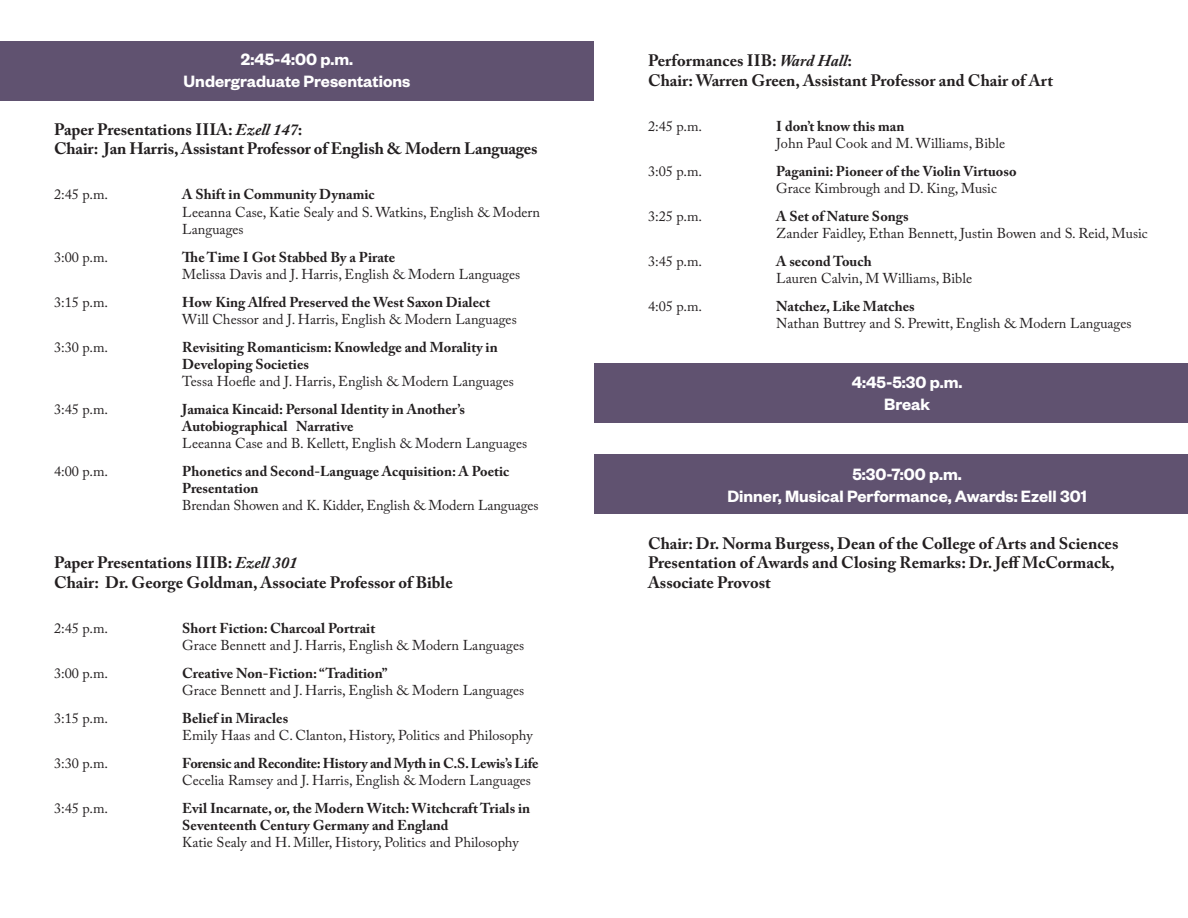
<style>
.page{position:relative;width:1188px;height:918px;background:#fff}
.page>*{position:absolute;margin:0;border:0;box-sizing:border-box;transform-origin:0 0}
.t1{font:600 18px/21.6px "Founders Grotesk";color:#fff;text-align:center}
.t2{font:700 16.5px/19.8px "Adobe Caslon Pro";color:#231f20}
.t3{font:14.25px/17.1px "Adobe Caslon Pro";color:#231f20}
.t4{font:700 14.25px/17.1px "Adobe Caslon Pro";color:#231f20}
.t5{font:700 14.25px/17.1px "Adobe Caslon Pro";letter-spacing:-.02em;color:#231f20}
.s1{font-style:italic}
.s2{font-weight:700}
.s3{font-weight:400}
</style>
<div class="page">
<div style="left:594px;top:363px;width:594px;height:60px;background:#605270"></div>
<div style="left:594px;top:455px;width:594px;height:59px;background:#605270"></div>
<div style="left:0;top:42px;width:594px;height:59px;background:#605270"></div>
<p class="t1" style="left:184px;top:48px;width:228px">2:45-4:00 p.m.<br>Undergraduate Presentations</p>
<p class="t2" style="left:54px;top:119px;width:250px">Paper Presentations IIIA: <span class="s1">Ezell 147</span>:</p>
<p class="t2" style="left:54px;top:139px;width:485px">Chair: Jan Harris, Assistant Professor of English &amp; Modern Languages</p>
<p class="t3" style="left:54px;top:186px;width:56px">2:45 p.m.</p>
<p class="t3" style="left:182px;top:186px;width:359px"><span class="s2">A Shift in Community Dynamic<br></span>Leeanna Case, Katie Sealy and S. Watkins, English &amp; Modern<br>Languages</p>
<p class="t3" style="left:54px;top:248px;width:56px">3:00 p.m.</p>
<p class="t3" style="left:182px;top:248px;width:340px"><span class="s2">The Time I Got Stabbed By a Pirate<br></span>Melissa Davis and J. Harris, English &amp; Modern Languages</p>
<p class="t3" style="left:54px;top:293px;width:56px">3:15 p.m.</p>
<p class="t3" style="left:182px;top:293px;width:336px"><span class="s2">How King Alfred Preserved the West Saxon Dialect<br></span>Will Chessor and J. Harris, English &amp; Modern Languages</p>
<p class="t3" style="left:54px;top:338px;width:56px">3:30 p.m.</p>
<p class="t4" style="left:182px;top:338px;width:333px">Revisiting Romanticism: Knowledge and Morality in<br>Developing Societies<br><span class="s3">Tessa Hoefle and J. Harris, English &amp; Modern Languages</span></p>
<p class="t3" style="left:54px;top:400px;width:56px">3:45 p.m.</p>
<p class="t4" style="left:182px;top:400px;width:346px">Jamaica Kincaid: Personal Identity in Another’s<br>Autobiographical Narrative<br><span class="s3">Leeanna Case and B. Kellett, English &amp; Modern Languages</span></p>
<p class="t3" style="left:54px;top:462px;width:56px">4:00 p.m.</p>
<p class="t4" style="left:182px;top:462px;width:358px">Phonetics and Second-Language Acquisition: A Poetic<br>Presentation<br><span class="s3">Brendan Showen and K. Kidder, English &amp; Modern Languages</span></p>
<p class="t2" style="left:54px;top:553px;width:245px">Paper Presentations IIIB: <span class="s1">Ezell 301</span></p>
<p class="t2" style="left:54px;top:573px;width:400px">Chair: Dr. George Goldman, Associate Professor of Bible</p>
<p class="t3" style="left:54px;top:620px;width:56px">2:45 p.m.</p>
<p class="t3" style="left:182px;top:620px;width:343px"><span class="s2">Short Fiction: Charcoal Portrait<br></span>Grace Bennett and J. Harris, English &amp; Modern Languages</p>
<p class="t3" style="left:54px;top:665px;width:56px">3:00 p.m.</p>
<p class="t3" style="left:182px;top:665px;width:343px"><span class="s2">Creative Non-Fiction: “Tradition”<br></span>Grace Bennett and J. Harris, English &amp; Modern Languages</p>
<p class="t3" style="left:54px;top:710px;width:56px">3:15 p.m.</p>
<p class="t3" style="left:182px;top:710px;width:352px"><span class="s2">Belief in Miracles<br></span>Emily Haas and C. Clanton, History, Politics and Philosophy</p>
<p class="t3" style="left:54px;top:755px;width:56px">3:30 p.m.</p>
<p class="t5" style="left:182px;top:755px;width:358px">Forensic and Recondite: History and Myth in C.S. Lewis’s Life<br><span class="s3">Cecelia Ramsey and J. Harris, English &amp; Modern Languages</span></p>
<p class="t3" style="left:54px;top:800px;width:56px">3:45 p.m.</p>
<p class="t4" style="left:182px;top:800px;width:350px">Evil Incarnate, or, the Modern Witch: Witchcraft Trials in<br>Seventeenth Century Germany and England<br><span class="s3">Katie Sealy and H. Miller, History, Politics and Philosophy</span></p>
<p class="t2" style="left:648px;top:51px;width:206px">Performances IIB: <span class="s1">Ward Hall</span>:</p>
<p class="t2" style="left:648px;top:70px;width:406px">Chair: Warren Green, Assistant Professor and Chair of Art</p>
<p class="t3" style="left:648px;top:117px;width:56px">2:45 p.m.</p>
<p class="t3" style="left:776px;top:117px;width:230px"><span class="s2">I don’t know this man<br></span>John Paul Cook and M. Williams, Bible</p>
<p class="t3" style="left:648px;top:162px;width:56px">3:05 p.m.</p>
<p class="t4" style="left:776px;top:162px;width:242px">Paganini: Pioneer of the Violin Virtuoso<br><span class="s3">Grace Kimbrough and D. King, Music</span></p>
<p class="t3" style="left:648px;top:207px;width:56px">3:25 p.m.</p>
<p class="t3" style="left:776px;top:207px;width:373px"><span class="s2">A Set of Nature Songs<br></span>Zander Faidley, Ethan Bennett, Justin Bowen and S. Reid, Music</p>
<p class="t3" style="left:648px;top:252px;width:56px">3:45 p.m.</p>
<p class="t3" style="left:776px;top:252px;width:197px"><span class="s2">A second Touch<br></span>Lauren Calvin, M Williams, Bible</p>
<p class="t3" style="left:648px;top:297px;width:56px">4:05 p.m.</p>
<p class="t3" style="left:776px;top:297px;width:357px"><span class="s2">Natchez, Like Matches<br></span>Nathan Buttrey and S. Prewitt, English &amp; Modern Languages</p>
<p class="t1" style="left:852px;top:371px;width:112px">4:45-5:30 p.m.</p>
<p class="t1" style="left:884px;top:392px;width:48px">Break</p>
<p class="t1" style="left:852px;top:463px;width:111px">5:30-7:00 p.m.</p>
<p class="t1" style="left:728px;top:484px;width:361px">Dinner, Musical Performance, Awards: Ezell 301</p>
<p class="t2" style="left:648px;top:533px;width:472px">Chair: Dr. Norma Burgess, Dean of the College of Arts and Sciences</p>
<p class="t2" style="left:648px;top:553px;width:468px">Presentation of Awards and Closing Remarks: Dr. Jeff McCormack,<br>Associate Provost</p>
</div>
